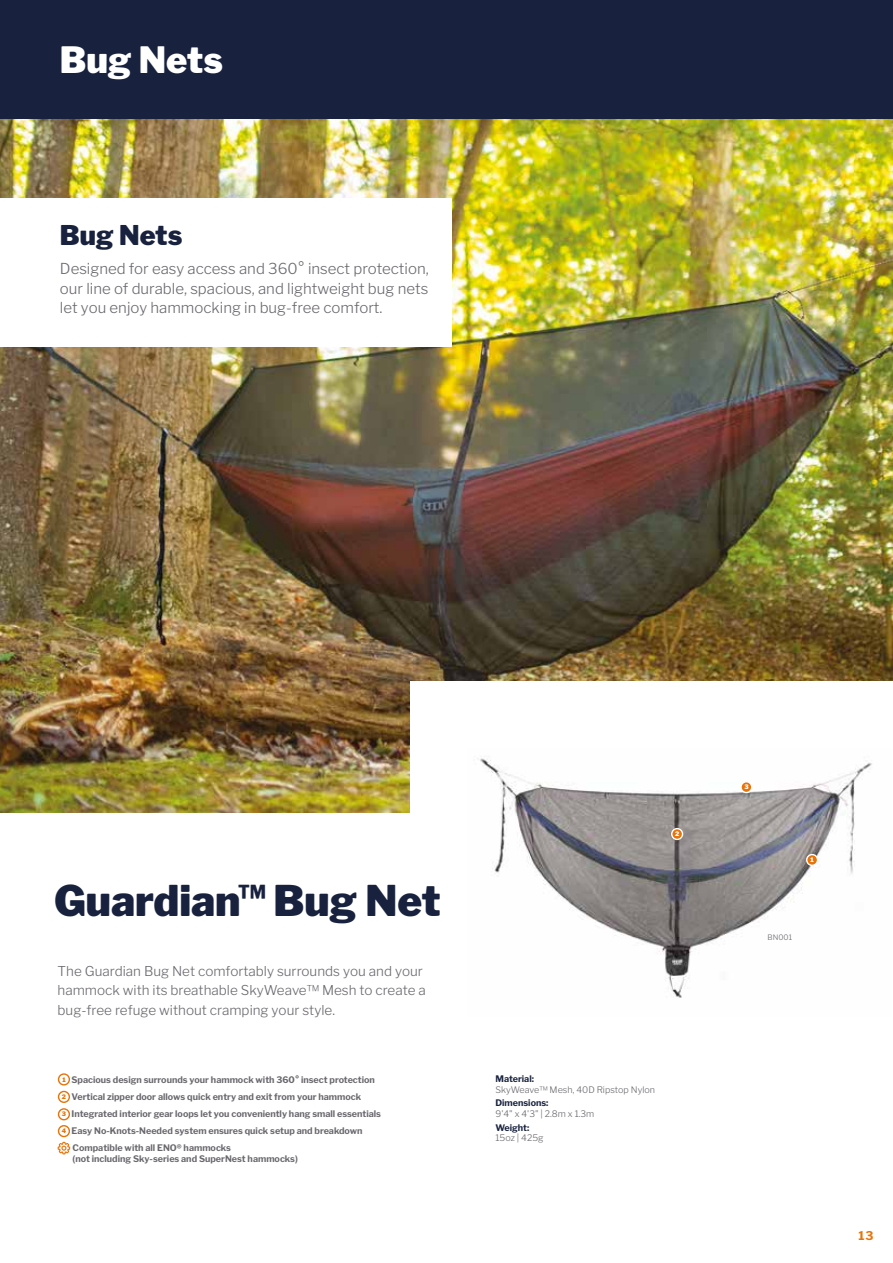
<style>
.page{position:relative;width:893px;height:1263px;background:#fff}
.page>*{position:absolute;margin:0;border:0;box-sizing:border-box;transform-origin:0 0}
.t1{font:900 42px "Libre Franklin";color:#18223e}
.t2{font:900 36px "Libre Franklin";color:#fff}
.t3{font:900 27px "Libre Franklin";color:#18223e}
.t4{font:300 15px/19.5px "Libre Franklin";color:#69676c;text-align:justify}
.t5{font:300 13.5px/19.5px "Libre Franklin";color:#69676c}
.t6{font:700 12px "Libre Franklin";color:#e87308}
.t7{font:700 9px/17.1px "Libre Franklin";color:#69676c}
.t8{font:300 9px "Libre Franklin";color:#69676c}
.t9{font:700 9px "Libre Franklin";color:#18223e}
.t10{font:300 7.5px "Libre Franklin";color:#69676c}
.t11{font:900 6.15px "Libre Franklin";color:#e87308}
.t12{font:900 6.15px "Libre Franklin";color:#fff}
</style>
<div class="page">
<div style="left:0;top:0;width:893px;height:134px;background:#18223e"></div>
<img style="left:0;top:119px;width:893px;height:693px">
<div style="left:0;top:198px;width:451px;height:149px;background:#fff"></div>
<div style="left:410px;top:682px;width:483px;height:448px;background:#fff"></div>
<img style="left:477px;top:758px;width:395px;height:240px">
<div style="left:807px;top:854px;width:10px;height:11px;background:#e87308;border-radius:50%"></div>
<div style="left:806px;top:854px;width:12px;height:12px;border:1px solid #fff;border-radius:50%"></div>
<svg style="left:672px;top:829px;width:10px;height:10px"></svg>
<div style="left:671px;top:828px;width:12px;height:12px;border:1px solid #fff;border-radius:50%"></div>
<div style="left:741px;top:782px;width:11px;height:10px;background:#e87308;border-radius:50%"></div>
<div style="left:740px;top:781px;width:12px;height:12px;border:1px solid #fff;border-radius:50%"></div>
<div style="left:58px;top:1073px;width:12px;height:12px;border:1px solid #e87308;border-radius:50%"></div>
<div style="left:58px;top:1091px;width:12px;height:12px;border:1px solid #e87308;border-radius:50%"></div>
<div style="left:58px;top:1108px;width:12px;height:12px;border:1px solid #e87308;border-radius:50%"></div>
<div style="left:58px;top:1125px;width:12px;height:12px;border:1px solid #e87308;border-radius:50%"></div>
<svg style="left:57px;top:1141px;width:14px;height:14px"></svg>
<h2 class="t2" style="left:60px;top:38px;width:165px">Bug Nets</h2>
<h3 class="t3" style="left:60px;top:219px;width:124px">Bug Nets</h3>
<h3 class="t4" style="left:60px;top:259px;width:370px">Designed for easy access and 360° insect protection, our line of durable, spacious, and lightweight bug nets let you enjoy hammocking in bug-free comfort.</h3>
<h1 class="t1" style="left:54px;top:876px;width:388px">Guardian Bug Net</h1>
<h3 class="t5" style="left:58px;top:961px;width:370px">The Guardian Bug Net comfortably surrounds you and your hammock with its breathable SkyWeave™ Mesh to create a bug-free refuge without cramping your style.</h3>
<p class="t7" style="left:72px;top:1071px;width:311px">Spacious design surrounds your hammock with 360° insect protection Vertical zipper door allows quick entry and exit from your hammock Integrated interior gear loops let you conveniently hang small essentials Easy No-Knots-Needed system ensures quick setup and breakdown Compatible with all ENO® hammocks</p>
<p class="t7" style="left:73px;top:1150px;width:227px">(not including Sky-series and SuperNest hammocks)</p>
<p class="t11" style="left:62px;top:1076px;width:5px">1</p>
<p class="t11" style="left:62px;top:1093px;width:6px">2</p>
<p class="t11" style="left:62px;top:1110px;width:6px">3</p>
<p class="t11" style="left:62px;top:1127px;width:6px">4</p>
<p class="t12" style="left:675px;top:830px;width:6px">2</p>
<p class="t9" style="left:495px;top:1073px;width:40px">Material:</p>
<p class="t8" style="left:495px;top:1084px;width:161px">SkyWeave™ Mesh, 40D Ripstop Nylon</p>
<p class="t9" style="left:495px;top:1097px;width:54px">Dimensions:</p>
<p class="t8" style="left:495px;top:1108px;width:100px">9'4" x 4'3" | 2.8m x 1.3m</p>
<p class="t9" style="left:495px;top:1122px;width:35px">Weight:</p>
<p class="t8" style="left:495px;top:1132px;width:50px">15oz | 425g</p>
<p class="t12" style="left:744px;top:783px;width:6px">3</p>
<p class="t12" style="left:810px;top:856px;width:5px">1</p>
<p class="t10" style="left:768px;top:933px;width:26px">BN001</p>
<h3 class="t6" style="left:858px;top:1229px;width:17px">13</h3>
</div>
